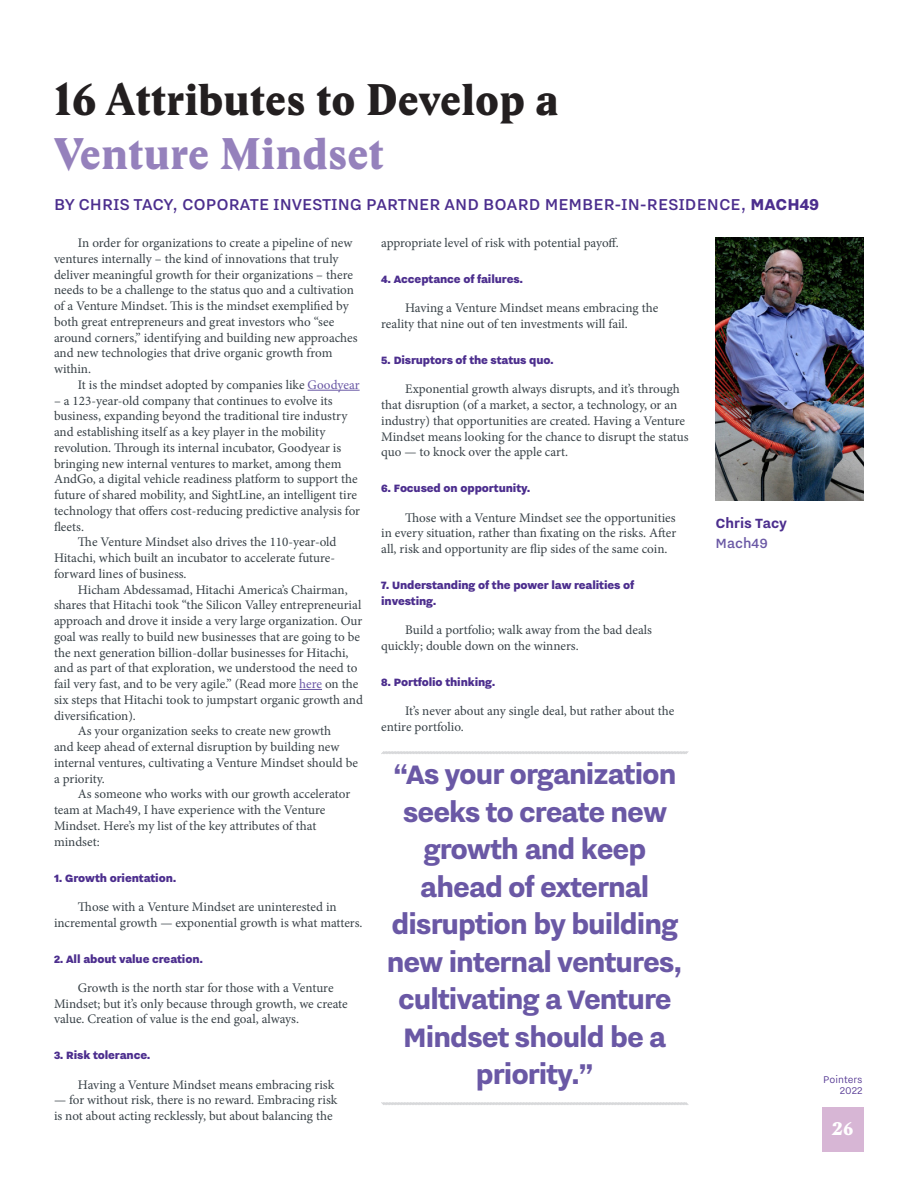
<style>
.page{position:relative;width:918px;height:1188px;background:#fff}
.page>*{position:absolute;margin:0;border:0;box-sizing:border-box;transform-origin:0 0}
.Article_Headline{font:43.5px "Stanley Poster";color:#231f20}
.Article_Headline-2{font:43.5px "Stanley Poster";color:#9581bc}
.Pull_Quote{font:800 33px/37.5px "Nitti Grotesk";letter-spacing:-.03em;color:#6a58a5;text-align:center}
.Article_Credit{font:500 19.5px "Nitti Grotesk";color:#4c2e8e}
.t1{font:18px "Stanley Poster";color:#fff}
.Headshot_Company{font:700 16.5px "Nitti Grotesk";color:#4c2e8e}
.Headshot_Company-2{font:500 16.5px "Nitti Grotesk";color:#6a58a5}
.Body_Copy{font:13.2px/15.8px "Minion Pro";letter-spacing:-.005em;color:#384147}
.Subhead{font:900 13.2px/15.8px "Nitti Grotesk";letter-spacing:-.01em;color:#4c2e8e}
.t2{font:300 12px/10.5px "Nitti Grotesk";color:#4c2e8e;text-align:right}
.s1{font-weight:800}
.s2{color:#6a58a5}
</style>
<div class="page">
<div style="left:822px;top:1108px;width:42px;height:44px;background:#d7b6d5"></div>
<hr style="left:308px;top:390px;width:52px;height:1px;background:#6a58a5">
<svg style="left:299px;top:689px;width:23px;height:1px"></svg>
<svg style="left:381px;top:751px;width:308px;height:3px"></svg>
<svg style="left:381px;top:1102px;width:308px;height:3px"></svg>
<img style="left:716px;top:238px;width:148px;height:263px">
<p class="Article_Headline" style="left:54px;top:71px;width:506px">16 Attributes to Develop a</p>
<p class="Article_Headline-2" style="left:54px;top:125px;width:331px">Venture Mindset</p>
<p class="Article_Credit" style="left:54px;top:193px;width:767px">BY CHRIS TACY, COPORATE INVESTING PARTNER AND BOARD MEMBER-IN-RESIDENCE, <span class="s1">MACH49</span></p>
<p class="Body_Copy" style="left:54px;top:235px;width:305px;text-indent:24px">In order for organizations to create a pipeline of new ventures internally – the kind of innovations that truly deliver meaningful growth for their organizations – there needs to be a challenge to the status quo and a cultivation of a Venture Mindset. This is the mindset exemplified by both great entrepreneurs and great investors who “see around corners,” identifying and building new approaches and new technologies that drive organic growth from within.</p>
<p class="Body_Copy" style="left:78px;top:377px;width:283px">It is the mindset adopted by companies like <span class="s2">Goodyear</span></p>
<p class="Body_Copy" style="left:54px;top:393px;width:308px">– a 123-year-old company that continues to evolve its business, expanding beyond the traditional tire industry and establishing itself as a key player in the mobility revolution. Through its internal incubator, Goodyear is bringing new internal ventures to market, among them AndGo, a digital vehicle readiness platform to support the future of shared mobility, and SightLine, an intelligent tire technology that offers cost-reducing predictive analysis for fleets.</p>
<p class="Body_Copy" style="left:54px;top:534px;width:284px;text-align:justify;text-indent:24px">The Venture Mindset also drives the 110-year-old Hitachi, which built an incubator to accelerate future&shy;forward lines of business.</p>
<p class="Body_Copy" style="left:54px;top:582px;width:310px;text-indent:24px">Hicham Abdessamad, Hitachi America’s Chairman, shares that Hitachi took “the Silicon Valley entrepreneurial approach and drove it inside a very large organization. Our goal was really to build new businesses that are going to be the next generation billion-dollar businesses for Hitachi, and as part of that exploration, we understood the need to fail very fast, and to be very agile.” (Read more <span class="s2">here</span> on the six steps that Hitachi took to jumpstart organic growth and diversification).</p>
<p class="Body_Copy" style="left:54px;top:723px;width:306px;text-indent:24px">As your organization seeks to create new growth<br>and keep ahead of external disruption by building new internal ventures, cultivating a Venture Mindset should be a priority.</p>
<p class="Body_Copy" style="left:54px;top:786px;width:298px;text-indent:24px">As someone who works with our growth accelerator team at Mach49, I have experience with the Venture Mindset. Here’s my list of the key attributes of that mindset:</p>
<p class="Subhead" style="left:54px;top:870px;width:124px">1. Growth orientation.</p>
<p class="Body_Copy" style="left:54px;top:899px;width:310px;text-align:center">Those with a Venture Mindset are uninterested in incremental growth — exponential growth is what matters.</p>
<p class="Subhead" style="left:54px;top:951px;width:151px">2. All about value creation.</p>
<p class="Body_Copy" style="left:54px;top:980px;width:295px;text-indent:24px">Growth is the north star for those with a Venture<br>Mindset; but it’s only because through growth, we create value. Creation of value is the end goal, always.</p>
<p class="Subhead" style="left:54px;top:1047px;width:98px">3. Risk tolerance.</p>
<p class="Body_Copy" style="left:78px;top:1077px;width:258px">Having a Venture Mindset means embracing risk</p>
<p class="Body_Copy" style="left:54px;top:1092px;width:285px">— for without risk, there is no reward. Embracing risk is not about acting recklessly, but about balancing the</p>
<p class="Body_Copy" style="left:381px;top:235px;width:239px">appropriate level of risk with potential payoff.</p>
<p class="Subhead" style="left:381px;top:271px;width:143px">4. Acceptance of failures.</p>
<p class="Body_Copy" style="left:381px;top:300px;width:279px;text-indent:24px">Having a Venture Mindset means embracing the reality that nine out of ten investments will fail.</p>
<p class="Subhead" style="left:381px;top:352px;width:174px">5. Disruptors of the status quo.</p>
<p class="Body_Copy" style="left:381px;top:381px;width:309px;text-indent:24px">Exponential growth always disrupts, and it’s through that disruption (of a market, a sector, a technology, or an industry) that opportunities are created. Having a Venture Mindset means looking for the chance to disrupt the status quo — to knock over the apple cart.</p>
<p class="Subhead" style="left:381px;top:480px;width:151px">6. Focused on opportunity.</p>
<p class="Body_Copy" style="left:381px;top:510px;width:297px;text-align:justify;text-indent:24px">Those with a Venture Mindset see the opportunities in every situation, rather than fixating on the risks. After all, risk and opportunity are flip sides of the same coin.</p>
<p class="Subhead" style="left:381px;top:577px;width:255px">7. Understanding of the power law realities of investing.</p>
<p class="Body_Copy" style="left:381px;top:622px;width:272px;text-indent:24px">Build a portfolio; walk away from the bad deals quickly; double down on the winners.</p>
<p class="Subhead" style="left:381px;top:674px;width:116px">8. Portfolio thinking.</p>
<p class="Body_Copy" style="left:381px;top:703px;width:295px;text-indent:24px">It’s never about any single deal, but rather about the entire portfolio.</p>
<p class="Pull_Quote" style="left:387px;top:755px;width:298px">“As your organization seeks to create new growth and keep ahead of external disruption by building new internal ventures, cultivating a Venture<br>Mindset should be a priority.”</p>
<p class="Headshot_Company" style="left:716px;top:514px;width:73px">Chris Tacy</p>
<p class="Headshot_Company-2" style="left:716px;top:534px;width:54px">Mach49</p>
<p class="t2" style="left:823px;top:1074px;width:41px">Pointers<br>2022</p>
<h3 class="t1" style="left:831px;top:1116px;width:23px">26</h3>
</div>
